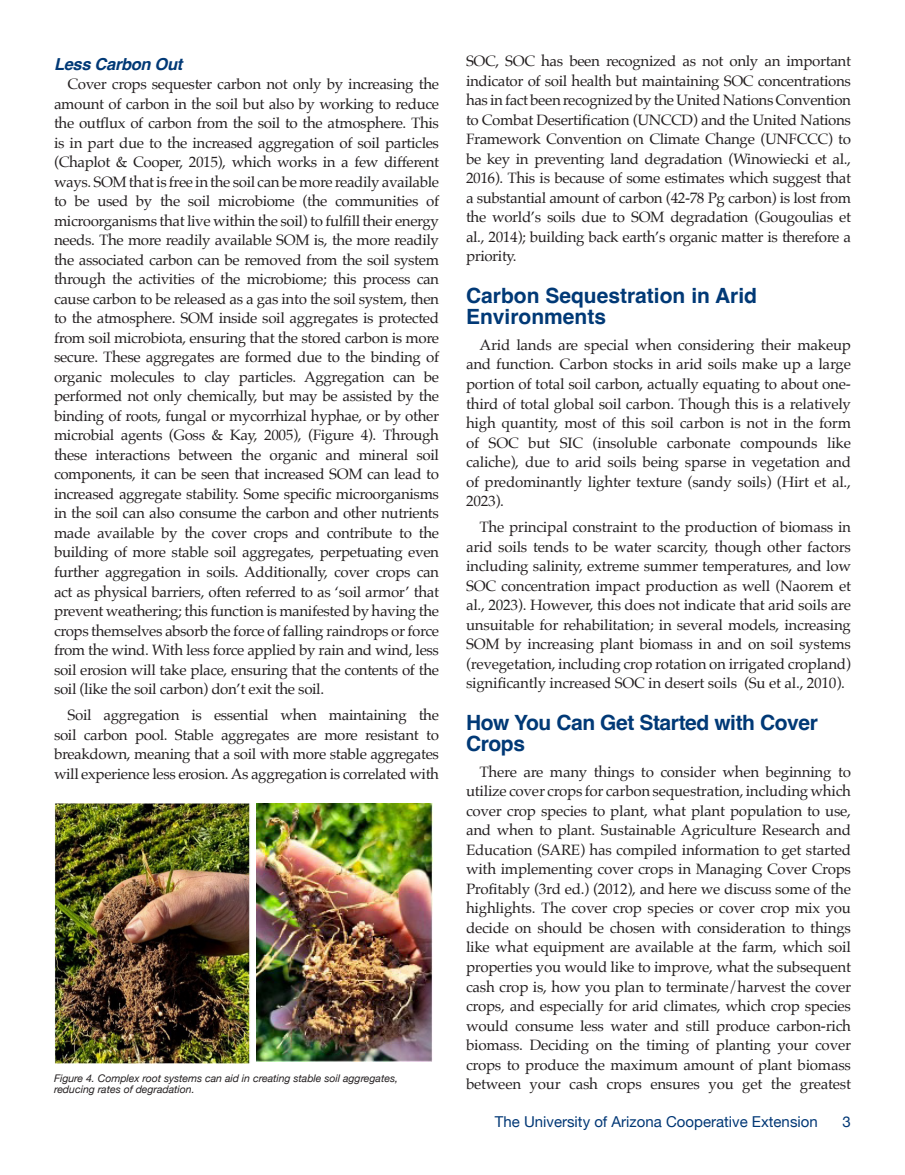
<style>
.page{position:relative;width:905px;height:1175px;background:#fff}
.page>*{position:absolute;margin:0;border:0;box-sizing:border-box;transform-origin:0 0}
.Body_text{font:700 21px/21px "Helvetica";color:#013976}
.Body_text-2{font:700 21px/21px "Helvetica";letter-spacing:-.02em;color:#013976}
.Body_text-3{font:italic 700 16.5px "Helvetica";letter-spacing:-.02em;color:#013976}
.Body_text-4{font:15px/19.5px "Palatino";letter-spacing:-.02em;color:#231f20;text-align:justify}
.t1{font:15px "Helvetica Neue";color:#013775}
.Body_text-5{font:italic 10.5px/10.5px "Helvetica Neue";color:#231f20}
</style>
<div class="page">
<img style="left:54px;top:803px;width:196px;height:261px">
<img style="left:256px;top:803px;width:176px;height:258px">
<p class="Body_text-3" style="left:54px;top:54px;width:130px">Less Carbon Out</p>
<p class="Body_text-4" style="left:54px;top:74px;width:387px;text-indent:14px">Cover crops sequester carbon not only by increasing the amount of carbon in the soil but also by working to reduce the outflux of carbon from the soil to the atmosphere. This is in part due to the increased aggregation of soil particles (Chaplot &amp; Cooper, 2015), which works in a few different ways. SOM that is free in the soil can be more readily available to be used by the soil microbiome (the communities of microorganisms that live within the soil) to fulfill their energy needs. The more readily available SOM is, the more readily the associated carbon can be removed from the soil system through the activities of the microbiome; this process can cause carbon to be released as a gas into the soil system, then to the atmosphere. SOM inside soil aggregates is protected from soil microbiota, ensuring that the stored carbon is more secure. These aggregates are formed due to the binding of organic molecules to clay particles. Aggregation can be performed not only chemically, but may be assisted by the binding of roots, fungal or mycorrhizal hyphae, or by other microbial agents (Goss &amp; Kay, 2005), (Figure 4). Through these interactions between the organic and mineral soil components, it can be seen that increased SOM can lead to increased aggregate stability. Some specific microorganisms in the soil can also consume the carbon and other nutrients made available by the cover crops and contribute to the building of more stable soil aggregates, perpetuating even further aggregation in soils. Additionally, cover crops can act as physical barriers, often referred to as ‘soil armor’ that prevent weathering; this function is manifested by having the crops themselves absorb the force of falling raindrops or force from the wind. With less force applied by rain and wind, less soil erosion will take place, ensuring that the contents of the soil (like the soil carbon) don’t exit the soil.</p>
<p class="Body_text-4" style="left:54px;top:705px;width:387px;text-indent:14px">Soil aggregation is essential when maintaining the soil carbon pool. Stable aggregates are more resistant to breakdown, meaning that a soil with more stable aggregates will experience less erosion. As aggregation is correlated with</p>
<p class="Body_text-5" style="left:54px;top:1073px;width:345px">Figure 4. Complex root systems can aid in creating stable soil aggregates, reducing rates of degradation.</p>
<p class="Body_text-4" style="left:466px;top:51px;width:387px">SOC, SOC has been recognized as not only an important indicator of soil health but maintaining SOC concentrations has in fact been recognized by the United Nations Convention to Combat Desertification (UNCCD) and the United Nations Framework Convention on Climate Change (UNFCCC) to be key in preventing land degradation (Winowiecki et al., 2016). This is because of some estimates which suggest that a substantial amount of carbon (42-78 Pg carbon) is lost from the world’s soils due to SOM degradation (Gougoulias et al., 2014); building back earth’s organic matter is therefore a priority.</p>
<p class="Body_text" style="left:466px;top:287px;width:292px">Carbon Sequestration in Arid<br>Environments</p>
<p class="Body_text-4" style="left:466px;top:335px;width:387px;text-indent:14px">Arid lands are special when considering their makeup and function. Carbon stocks in arid soils make up a large portion of total soil carbon, actually equating to about one&shy;third of total global soil carbon. Though this is a relatively high quantity, most of this soil carbon is not in the form of SOC but SIC (insoluble carbonate compounds like caliche), due to arid soils being sparse in vegetation and of predominantly lighter texture (sandy soils) (Hirt et al., 2023).</p>
<p class="Body_text-4" style="left:466px;top:517px;width:387px;text-indent:14px">The principal constraint to the production of biomass in arid soils tends to be water scarcity, though other factors including salinity, extreme summer temperatures, and low SOC concentration impact production as well (Naorem et al., 2023). However, this does not indicate that arid soils are unsuitable for rehabilitation; in several models, increasing SOM by increasing plant biomass in and on soil systems (revegetation, including crop rotation on irrigated cropland) significantly increased SOC in desert soils (Su et al., 2010).</p>
<p class="Body_text-2" style="left:466px;top:714px;width:353px">How You Can Get Started with Cover<br>Crops</p>
<p class="Body_text-4" style="left:466px;top:762px;width:387px;text-indent:14px">There are many things to consider when beginning to utilize cover crops for carbon sequestration, including which cover crop species to plant, what plant population to use, and when to plant. Sustainable Agriculture Research and Education (SARE) has compiled information to get started with implementing cover crops in Managing Cover Crops Profitably (3rd ed.) (2012), and here we discuss some of the highlights. The cover crop species or cover crop mix you decide on should be chosen with consideration to things like what equipment are available at the farm, which soil properties you would like to improve, what the subsequent cash crop is, how you plan to terminate/harvest the cover crops, and especially for arid climates, which crop species would consume less water and still produce carbon-rich biomass. Deciding on the timing of planting your cover crops to produce the maximum amount of plant biomass between your cash crops ensures you get the greatest</p>
<p class="t1" style="left:495px;top:1110px;width:324px">The University of Arizona Cooperative Extension</p>
<p class="t1" style="left:842px;top:1111px;width:10px">3</p>
</div>
